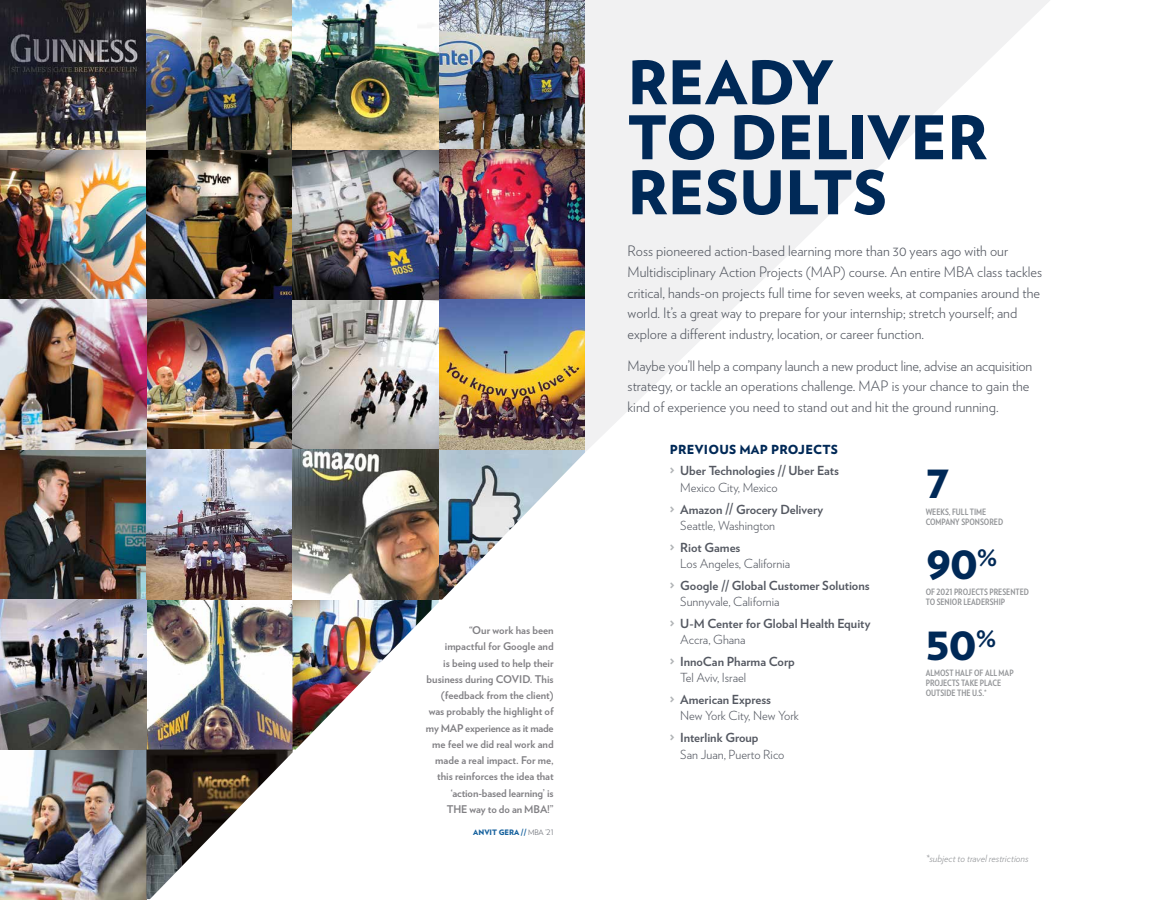
<style>
.page{position:relative;width:1170px;height:900px;background:#fff}
.page>*{position:absolute;margin:0;border:0;box-sizing:border-box;transform-origin:0 0}
.t1{font:900 60px/55px "Verlag";color:#002957}
.t2{font:900 38.75px "Verlag";color:#002957}
.t3{font:300 14.38px/20.6px "Verlag";color:#545861}
.t4{font:700 12.5px/21.9px "Verlag";color:#545861}
.t5{font:300 12.5px/21.9px "Verlag";color:#545861}
.t6{font:700 10.62px/16.2px "Verlag";color:#807f83;text-align:right}
.t7{font:italic 300 10px "Verlag";color:#939598}
.t8{font:700 8.75px/10px "Verlag Condensed";color:#939598}
.t9{font:900 7.5px "Verlag";color:#17629e}
.s1{font-weight:300;color:#545861}
.s2{font-weight:900;color:#002957}
.s3{font-weight:900;color:#b1b4b6}
.s4{font-weight:300}
.s5{font-weight:700}
</style>
<div class="page">
<img style="left:0;top:0;width:439px;height:750px">
<img style="left:439px;top:0;width:146px;height:600px">
<img style="left:0;top:750px;width:293px;height:150px">
<svg style="left:585px;top:0;width:465px;height:452px;fill:#f1f1f2"></svg>
<p class="t6" style="left:426px;top:622px;width:129px">“Our work has been impactful for Google and<br>is being used to help their business during COVID. This (feedback from the client) was probably the highlight of my MAP experience as it made me feel we did real work and made a real impact. For me, this reinforces the idea that ‘action-based learning’ is<br>THE way to do an MBA!”</p>
<p class="t9" style="left:473px;top:826px;width:82px">ANVIT GERA // <span class="s1">MBA ’21</span></p>
<h1 class="t1" style="left:628px;top:52px;width:361px">READY<br>TO DELIVER<br>RESULTS</h1>
<p class="t3" style="left:628px;top:240px;width:416px">Ross pioneered action-based learning more than 30 years ago with our Multidisciplinary Action Projects (MAP) course. An entire MBA class tackles critical, hands-on projects full time for seven weeks, at companies around the world. It’s a great way to prepare for your internship; stretch yourself; and explore a different industry, location, or career function.</p>
<p class="t3" style="left:628px;top:355px;width:406px">Maybe you’ll help a company launch a new product line, advise an acquisition strategy, or tackle an operations challenge. MAP is your chance to gain the kind of experience you need to stand out and hit the ground running.</p>
<p class="t4" style="left:670px;top:437px;width:170px"><span class="s2">PREVIOUS MAP PROJECTS </span><span class="s3">&gt;</span> Uber Technologies // Uber Eats</p>
<p class="t4" style="left:670px;top:476px;width:155px;text-indent:10px"><span class="s4">Mexico City, Mexico<br></span><span class="s3">&gt;</span> Amazon // Grocery Delivery</p>
<p class="t5" style="left:670px;top:514px;width:107px;text-indent:10px">Seattle, Washington <span class="s3">&gt;</span> <span class="s5">Riot Games</span></p>
<p class="t4" style="left:670px;top:552px;width:201px;text-indent:10px"><span class="s4">Los Angeles, California<br></span><span class="s3">&gt;</span> Google // Global Customer Solutions</p>
<p class="t4" style="left:670px;top:590px;width:202px;text-indent:10px"><span class="s4">Sunnyvale, California<br></span><span class="s3">&gt;</span> U-M Center for Global Health Equity</p>
<p class="t4" style="left:670px;top:628px;width:127px;text-indent:10px"><span class="s4">Accra, Ghana<br></span><span class="s3">&gt;</span> InnoCan Pharma Corp</p>
<p class="t4" style="left:670px;top:666px;width:103px;text-indent:10px"><span class="s4">Tel Aviv, Israel<br></span><span class="s3">&gt;</span> American Express</p>
<p class="t5" style="left:670px;top:704px;width:130px;text-indent:10px">New York City, New York <span class="s3">&gt;</span> <span class="s5">Interlink Group</span></p>
<p class="t5" style="left:680px;top:742px;width:106px">San Juan, Puerto Rico</p>
<h2 class="t2" style="left:926px;top:452px;width:25px">7</h2>
<p class="t8" style="left:926px;top:506px;width:79px">WEEKS, FULL TIME<br>COMPANY SPONSORED</p>
<h2 class="t2" style="left:926px;top:533px;width:74px">90<sup>%</sup></h2>
<p class="t8" style="left:926px;top:587px;width:105px">OF 2021 PROJECTS PRESENTED<br>TO SENIOR LEADERSHIP</p>
<h2 class="t2" style="left:926px;top:614px;width:73px">50<sup>%</sup></h2>
<p class="t8" style="left:926px;top:667px;width:89px">ALMOST HALF OF ALL MAP<br>PROJECTS TAKE PLACE<br>OUTSIDE THE U.S.*</p>
<p class="t7" style="left:926px;top:851px;width:104px">*subject to travel restrictions</p>
</div>
